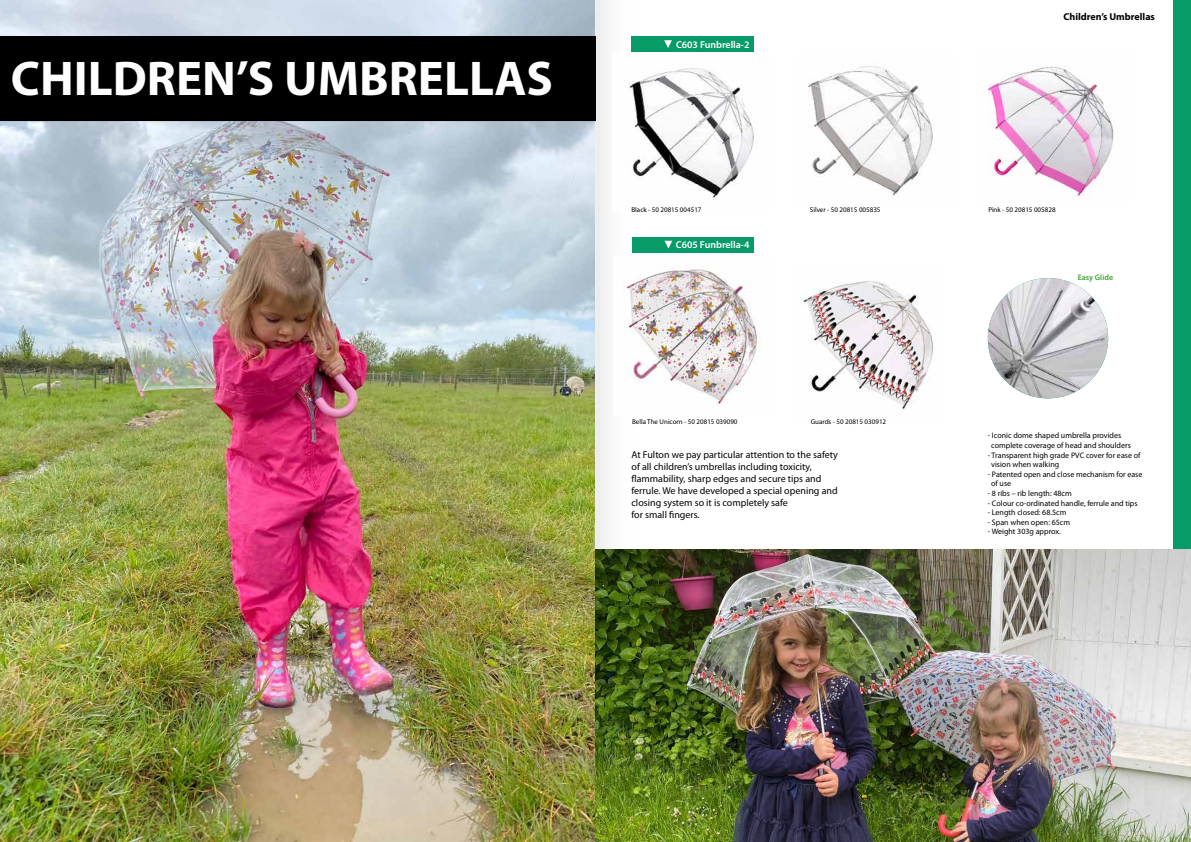
<style>
.page{position:relative;width:1191px;height:842px;background:#fff}
.page>*{position:absolute;margin:0;border:0;box-sizing:border-box;transform-origin:0 0}
.t1{font:700 49px "Myriad Pro";color:#fff}
.t2{font:10px/12px "Myriad Pro";color:#000}
.t3{font:600 10px "Myriad Pro";color:#fff}
.t4{font:700 10px "Myriad Pro";color:#000}
.t5{font:8px/9.6px "Myriad Pro";color:#000}
.t6{font:600 8px "Myriad Pro";color:#3fa535}
.t7{font:7px "Myriad Pro";color:#000}
</style>
<div class="page">
<div style="left:563px;top:0;width:72px;height:841px;background:#f9f9f9"></div>
<div style="left:1173px;top:0;width:18px;height:842px;background:#079b68"></div>
<img style="left:0;top:0;width:595px;height:842px">
<div style="left:0;top:36px;width:596px;height:85px;background:#000"></div>
<div style="left:631px;top:237px;width:122px;height:15px;background:#079b68"></div>
<svg style="left:664px;top:241px;width:8px;height:8px"></svg>
<img style="left:627px;top:266px;width:135px;height:139px">
<img style="left:803px;top:280px;width:131px;height:130px">
<img style="left:630px;top:68px;width:124px;height:130px">
<img style="left:808px;top:66px;width:125px;height:130px">
<img style="left:987px;top:66px;width:127px;height:132px">
<div style="left:631px;top:36px;width:123px;height:16px;background:#079b68"></div>
<svg style="left:664px;top:40px;width:8px;height:8px"></svg>
<img style="left:596px;top:550px;width:595px;height:292px">
<img style="left:987px;top:278px;width:121px;height:120px;border-radius:60px">
<h1 class="t1" style="left:11px;top:47px;width:543px">CHILDREN’S UMBRELLAS</h1>
<p class="t3" style="left:676px;top:38px;width:75px">C603 Funbrella-2</p>
<p class="t4" style="left:1063px;top:10px;width:93px">Children’s Umbrellas</p>
<p class="t7" style="left:631px;top:205px;width:72px">Black - 50 20815 004517</p>
<p class="t3" style="left:676px;top:239px;width:75px">C605 Funbrella-4</p>
<p class="t7" style="left:810px;top:205px;width:72px">Silver - 50 20815 005835</p>
<p class="t7" style="left:988px;top:205px;width:69px">Pink - 50 20815 005828</p>
<p class="t6" style="left:1077px;top:272px;width:37px">Easy Glide</p>
<p class="t7" style="left:632px;top:417px;width:107px">Bella The Unicorn - 50 20815 039090</p>
<p class="t7" style="left:810px;top:417px;width:77px">Guards - 50 20815 030912</p>
<p class="t2" style="left:631px;top:448px;width:208px">At Fulton we pay particular attention to the safety of all children’s umbrellas including toxicity, flammability, sharp edges and secure tips and ferrule. We have developed a special opening and closing system so it is completely safe<br>for small fingers.</p>
<p class="t5" style="left:991px;top:431px;width:141px;text-indent:-3px">- Iconic dome shaped umbrella provides complete coverage of head and shoulders</p>
<p class="t5" style="left:991px;top:450px;width:151px;text-indent:-3px">- Transparent high grade PVC cover for ease of vision when walking</p>
<p class="t5" style="left:991px;top:469px;width:153px;text-indent:-3px">- Patented open and close mechanism for ease of use</p>
<p class="t5" style="left:987px;top:488px;width:86px">- 8 ribs – rib length: 48cm</p>
<p class="t5" style="left:987px;top:498px;width:151px">- Colour co-ordinated handle, ferrule and tips</p>
<p class="t5" style="left:987px;top:508px;width:80px">- Length closed: 68.5cm</p>
<p class="t5" style="left:987px;top:517px;width:84px">- Span when open: 65cm</p>
<p class="t5" style="left:987px;top:527px;width:75px">- Weight 303g approx.</p>
</div>
